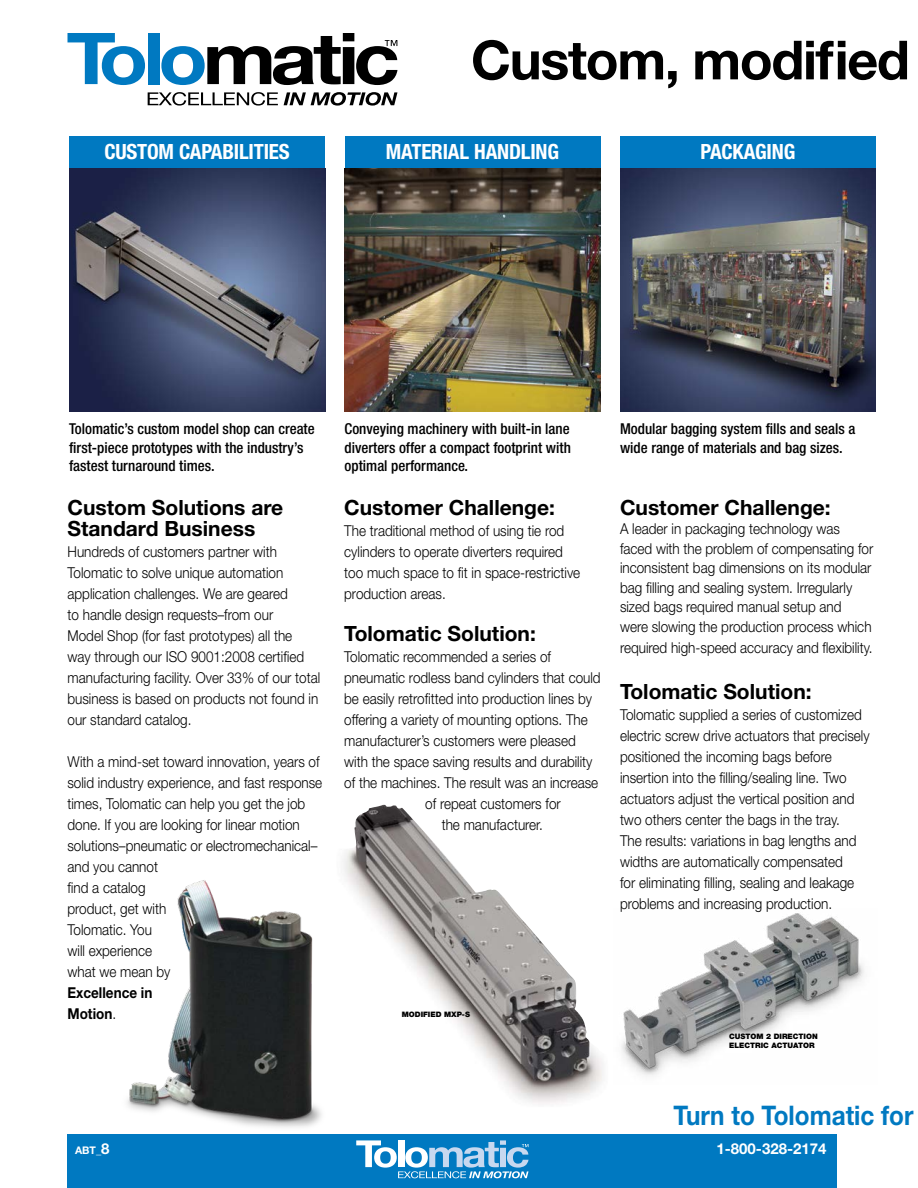
<style>
.page{position:relative;width:918px;height:1188px;background:#fff}
.page>*{position:absolute;margin:0;border:0;box-sizing:border-box;transform-origin:0 0}
.t1{font:700 54px "Helvetica Neue LT Std";letter-spacing:-.025em;color:#000}
.t2{font:700 27px "Helvetica Neue LT Std";color:#0079c1;scale:.9 1}
.t3{font:700 21px/21px "Helvetica Neue LT Std";color:#000}
.t4{font:700 condensed 21px "Helvetica Neue LT Std";letter-spacing:-.01em;color:#fff}
.t5{font:300 15px/21px "Helvetica Neue LT Std";color:#000;scale:.9 1}
.t6{font:500 condensed 15px/18.8px "Helvetica Neue LT Std";color:#000}
.t7{font:700 15px/21px "Helvetica Neue LT Std";color:#000;scale:.9 1}
.t8{font:700 15px "Helvetica Neue LT Std";color:#fff}
.t9{font:700 10.5px "Helvetica Neue LT Std";color:#fff}
.t10{font:900 7.5px/9px "Helvetica Neue LT Std";color:#000}
.s1{font-weight:300}
.s2{font-size:15px}
</style>
<div class="page">
<div style="left:68px;top:1134px;width:769px;height:54px;background:#0079c1"></div>
<svg style="left:356px;top:1140px;width:173px;height:38px"></svg>
<svg style="left:148px;top:92px;width:130px;height:14px"></svg>
<svg style="left:284px;top:92px;width:113px;height:14px"></svg>
<svg style="left:68px;top:33px;width:77px;height:52px"></svg>
<div style="left:148px;top:33px;width:11px;height:51px;background:#0079c1"></div>
<svg style="left:161px;top:33px;width:236px;height:52px"></svg>
<img style="left:342px;top:805px;width:261px;height:299px">
<img style="left:127px;top:880px;width:195px;height:248px">
<img style="left:621px;top:913px;width:243px;height:163px">
<div style="left:69px;top:136px;width:256px;height:32px;background:#0079c1"></div>
<img style="left:69px;top:168px;width:256px;height:243px">
<div style="left:345px;top:136px;width:255px;height:32px;background:#0079c1"></div>
<img style="left:345px;top:168px;width:255px;height:243px">
<div style="left:620px;top:136px;width:256px;height:32px;background:#0079c1"></div>
<img style="left:620px;top:168px;width:256px;height:243px">
<h3 class="t4" style="left:104px;top:139px;width:187px">CUSTOM CAPABILITIES</h3>
<h1 class="t1" style="left:471px;top:27px;width:440px">Custom, modified</h1>
<h3 class="t4" style="left:386px;top:139px;width:175px">MATERIAL HANDLING</h3>
<h3 class="t4" style="left:701px;top:139px;width:96px">PACKAGING</h3>
<p class="t6" style="left:69px;top:419px;width:247px">Tolomatic’s custom model shop can create first-piece prototypes with the industry’s fastest turnaround times.</p>
<h3 class="t3" style="left:68px;top:496px;width:217px">Custom Solutions are<br>Standard Business</h3>
<p class="t5" style="left:68px;top:541px;width:282px">Hundreds of customers partner with Tolomatic to solve unique automation application challenges. We are geared<br>to handle design requests–from our<br>Model Shop (for fast prototypes) all the<br>way through our ISO 9001:2008 certified manufacturing facility. Over 33% of our total business is based on products not found in our standard catalog.</p>
<p class="t5" style="left:68px;top:751px;width:285px">With a mind-set toward innovation, years of solid industry experience, and fast response times, Tolomatic can help you get the job done. If you are looking for linear motion solutions–pneumatic or electromechanical– and you cannot<br>find a catalog<br>product, get with<br>Tolomatic. You<br>will experience<br>what we mean by</p>
<p class="t7" style="left:68px;top:982px;width:96px">Excellence in<br>Motion<span class="s1">.</span></p>
<p class="t6" style="left:345px;top:419px;width:228px;text-align:justify">Conveying machinery with built-in lane diverters offer a compact footprint with optimal performance.</p>
<h3 class="t3" style="left:344px;top:496px;width:212px">Customer Challenge:</h3>
<p class="t5" style="left:344px;top:520px;width:264px">The traditional method of using tie rod cylinders to operate diverters required too much space to fit in space-restrictive production areas.</p>
<h3 class="t3" style="left:344px;top:622px;width:193px">Tolomatic Solution:</h3>
<p class="t5" style="left:344px;top:646px;width:231px">Tolomatic recommended a series of</p>
<p class="t5" style="left:344px;top:667px;width:286px">pneumatic rodless band cylinders that could</p>
<p class="t5" style="left:344px;top:688px;width:277px">be easily retrofitted into production lines by</p>
<p class="t5" style="left:344px;top:709px;width:272px">offering a variety of mounting options. The</p>
<p class="t5" style="left:344px;top:730px;width:259px">manufacturer’s customers were pleased</p>
<p class="t5" style="left:344px;top:751px;width:277px">with the space saving results and durability</p>
<p class="t5" style="left:344px;top:772px;width:284px">of the machines. The result was an increase</p>
<p class="t5" style="left:425px;top:793px;width:152px">of repeat customers for</p>
<p class="t5" style="left:442px;top:814px;width:114px">the manufacturer.</p>
<p class="t6" style="left:620px;top:419px;width:237px">Modular bagging system fills and seals a wide range of materials and bag sizes.</p>
<h3 class="t3" style="left:620px;top:496px;width:212px">Customer Challenge:</h3>
<p class="t5" style="left:620px;top:519px;width:283px;line-height:19.5px">A leader in packaging technology was faced with the problem of compensating for inconsistent bag dimensions on its modular bag filling and sealing system. Irregularly sized bags required manual setup and were slowing the production process which</p>
<p class="t5" style="left:620px;top:637px;width:282px">required high-speed accuracy and flexibility.</p>
<h3 class="t3" style="left:620px;top:681px;width:193px">Tolomatic Solution:</h3>
<p class="t5" style="left:620px;top:704px;width:279px">Tolomatic supplied a series of customized electric screw drive actuators that precisely positioned the incoming bags before insertion into the filling/sealing line. Two actuators adjust the vertical position and two others center the bags in the tray.<br>The results: variations in bag lengths and widths are automatically compensated<br>for eliminating filling, sealing and leakage problems and increasing production.</p>
<p class="t10" style="left:402px;top:1010px;width:70px">MODIFIED MXP-S</p>
<p class="t10" style="left:729px;top:1032px;width:90px">CUSTOM 2 DIRECTION<br>ELECTRIC ACTUATOR</p>
<h2 class="t2" style="left:673px;top:1099px;width:268px">Turn to Tolomatic for</h2>
<p class="t9" style="left:75px;top:1144px;width:36px">ABT_<span class="s2">8</span></p>
<p class="t8" style="left:716px;top:1140px;width:112px">1-800-328-2174</p>
</div>
